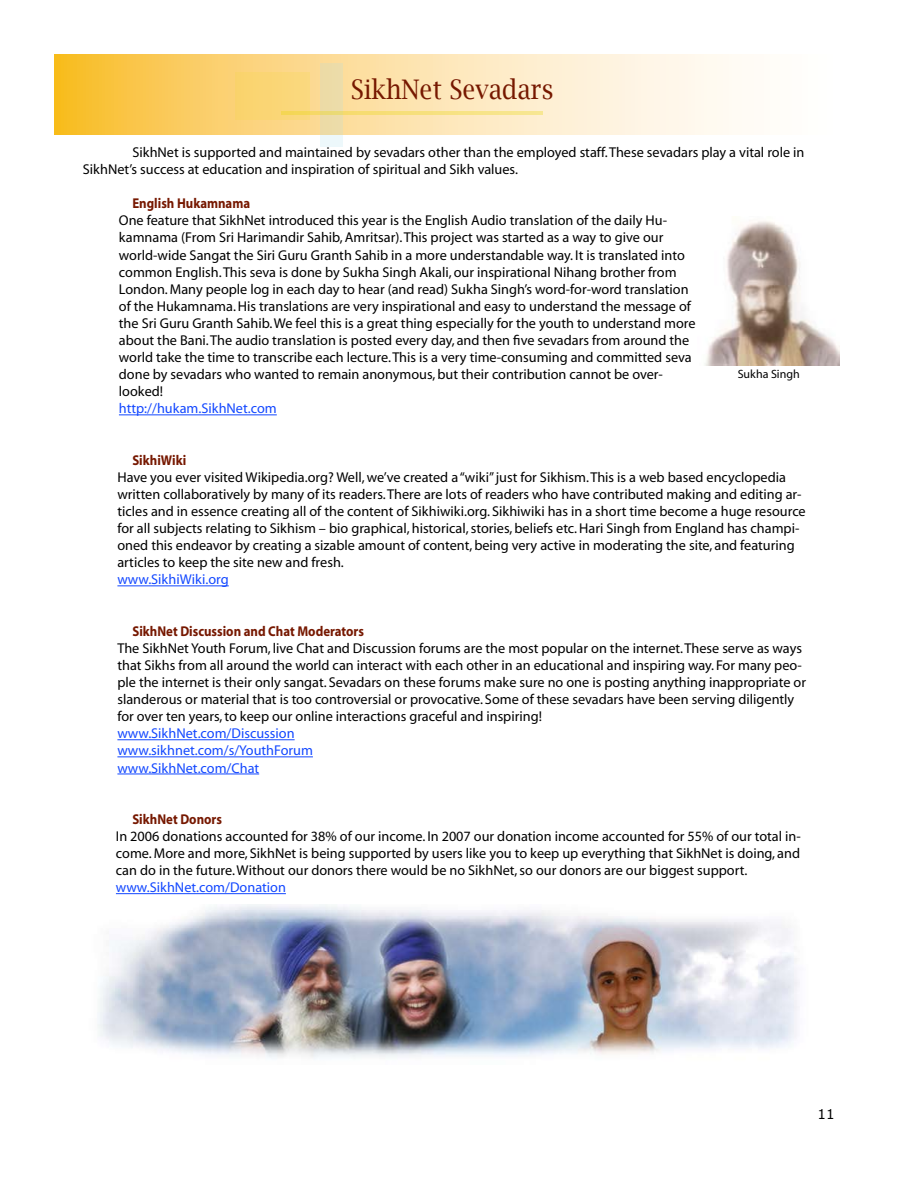
<style>
.page{position:relative;width:918px;height:1188px;background:#fff}
.page>*{position:absolute;margin:0;border:0;box-sizing:border-box;transform-origin:0 0}
.t1{font:27px "Lucida Bright";color:#761800;scale:.9 1}
.t2{font:14.25px/17.1px "Myriad";color:#000}
.t3{font:14.25px/17.1px "Myriad";color:#1348ff}
.t4{font:700 14.25px "Myriad";color:#761800;scale:.9 1}
.t5{font:13.5px "Verdana";color:#000}
.t6{font:12px "Myriad";color:#000}
</style>
<div class="page">
<svg style="left:54px;top:54px;width:688px;height:80px"></svg>
<img style="left:705px;top:221px;width:134px;height:144px">
<img style="left:98px;top:904px;width:702px;height:155px">
<div style="left:235px;top:72px;width:74px;height:48px;background:#fad574"></div>
<svg style="left:321px;top:63px;width:22px;height:84px;fill:#ecdca8"></svg>
<svg style="left:281px;top:111px;width:262px;height:4px"></svg>
<hr style="left:119px;top:415px;width:158px;height:1px;background:#1348ff">
<hr style="left:117px;top:586px;width:112px;height:1px;background:#1348ff">
<hr style="left:117px;top:739px;width:178px;height:1px;background:#1348ff">
<hr style="left:117px;top:757px;width:196px;height:1px;background:#1348ff">
<hr style="left:117px;top:774px;width:142px;height:1px;background:#1348ff">
<hr style="left:116px;top:893px;width:170px;height:1px;background:#1348ff">
<h1 class="t1" style="left:351px;top:74px;width:227px">SikhNet Sevadars</h1>
<p class="t2" style="left:83px;top:144px;width:723px;text-indent:49px">SikhNet is supported and maintained by sevadars other than the employed staff. These sevadars play a vital role in<br>SikhNet’s success at education and inspiration of spiritual and Sikh values.</p>
<p class="t4" style="left:132px;top:196px;width:132px">English Hukamnama</p>
<p class="t2" style="left:119px;top:213px;width:578px">One feature that SikhNet introduced this year is the English Audio translation of the daily Hu&shy;kamnama (From Sri Harimandir Sahib, Amritsar). This project was started as a way to give our world-wide Sangat the Siri Guru Granth Sahib in a more understandable way. It is translated into common English. This seva is done by Sukha Singh Akali, our inspirational Nihang brother from London. Many people log in each day to hear (and read) Sukha Singh’s word-for-word translation of the Hukamnama. His translations are very inspirational and easy to understand the message of the Sri Guru Granth Sahib. We feel this is a great thing especially for the youth to understand more about the Bani. The audio translation is posted every day, and then five sevadars from around the world take the time to transcribe each lecture. This is a very time-consuming and committed seva done by sevadars who wanted to remain anonymous, but their contribution cannot be over&shy;looked!</p>
<p class="t3" style="left:119px;top:401px;width:159px">http://hukam.SikhNet.com</p>
<p class="t4" style="left:132px;top:453px;width:61px">SikhiWiki</p>
<p class="t2" style="left:117px;top:469px;width:690px">Have you ever visited Wikipedia.org? Well, we’ve created a “wiki” just for Sikhism. This is a web based encyclopedia written collaboratively by many of its readers. There are lots of readers who have contributed making and editing ar&shy;ticles and in essence creating all of the content of Sikhiwiki.org. Sikhiwiki has in a short time become a huge resource for all subjects relating to Sikhism – bio graphical, historical, stories, beliefs etc. Hari Singh from England has champi&shy;oned this endeavor by creating a sizable amount of content, being very active in moderating the site, and featuring articles to keep the site new and fresh.</p>
<p class="t3" style="left:117px;top:572px;width:113px">www.SikhiWiki.org</p>
<p class="t4" style="left:132px;top:624px;width:259px">SikhNet Discussion and Chat Moderators</p>
<p class="t2" style="left:117px;top:640px;width:690px">The SikhNet Youth Forum, live Chat and Discussion forums are the most popular on the internet. These serve as ways that Sikhs from all around the world can interact with each other in an educational and inspiring way. For many peo&shy;ple the internet is their only sangat. Sevadars on these forums make sure no one is posting anything inappropriate or slanderous or material that is too controversial or provocative. Some of these sevadars have been serving diligently for over ten years, to keep our online interactions graceful and inspiring!</p>
<p class="t3" style="left:117px;top:726px;width:197px">www.SikhNet.com/Discussion www.sikhnet.com/s/YouthForum www.SikhNet.com/Chat</p>
<p class="t6" style="left:738px;top:368px;width:64px">Sukha Singh</p>
<p class="t4" style="left:132px;top:812px;width:101px">SikhNet Donors</p>
<p class="t2" style="left:116px;top:828px;width:686px;text-align:justify">In 2006 donations accounted for 38% of our income. In 2007 our donation income accounted for 55% of our total in&shy;come. More and more, SikhNet is being supported by users like you to keep up everything that SikhNet is doing, and can do in the future. Without our donors there would be no SikhNet, so our donors are our biggest support.</p>
<p class="t3" style="left:116px;top:880px;width:172px">www.SikhNet.com/Donation</p>
<p class="t5" style="left:818px;top:1105px;width:8px">11</p>
</div>
